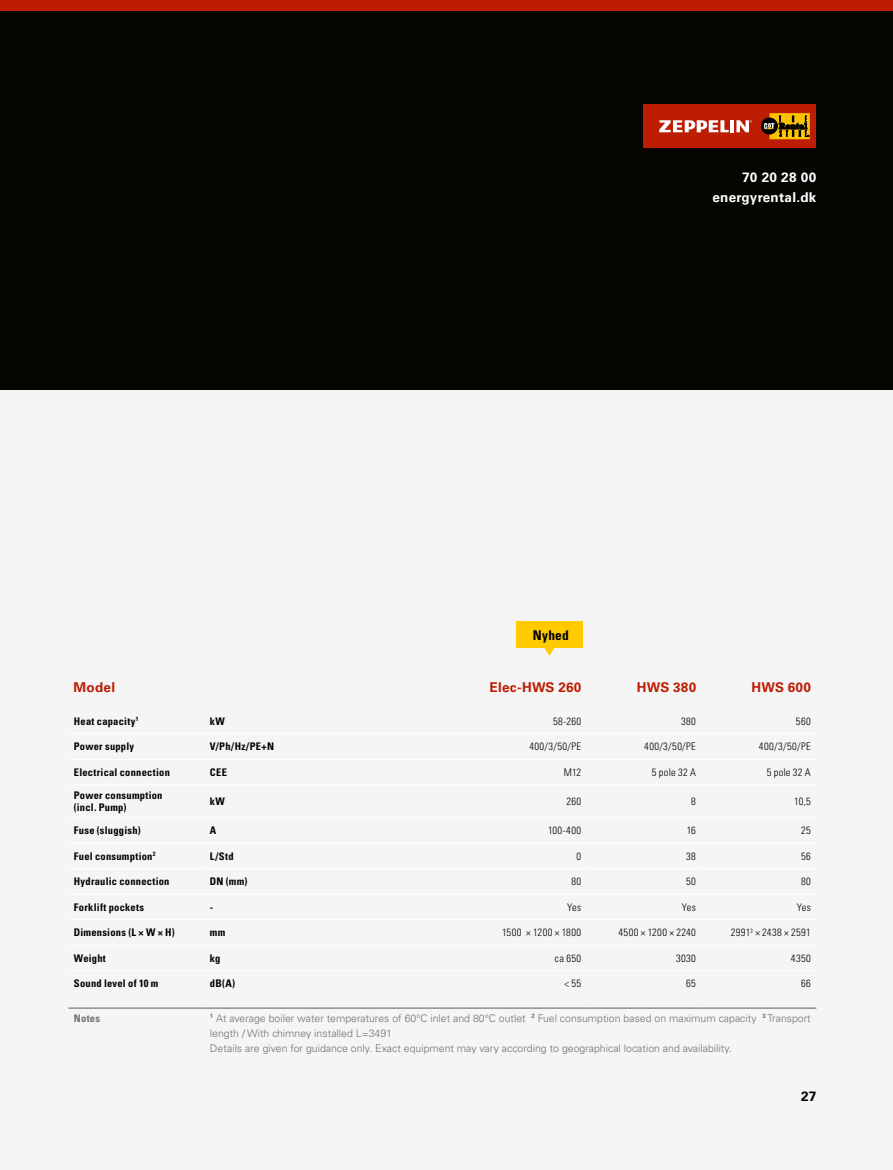
<style>
.page{position:relative;width:893px;height:1170px;background:#fff}
.page>*{position:absolute;margin:0;border:0;box-sizing:border-box;transform-origin:0 0}
.t1{font:700 13.5px "Univers LT Std";letter-spacing:.02em;color:#bc1d03}
.t2{font:700 13.5px/19.5px "Univers LT Std";letter-spacing:.02em;color:#fff;text-align:right}
.t3{font:700 condensed 13.5px "Univers LT Std";letter-spacing:.02em;color:#000}
.t4{font:700 13.5px "Univers LT Std";color:#000}
.t5{font:300 10.5px/15px "Univers LT Std";color:#6f7070}
.t6{font:700 condensed 10.5px/12.6px "Univers LT Std";letter-spacing:.02em;color:#000}
.t7{font:300 condensed 10.5px "Univers LT Std";letter-spacing:.04em;color:#000}
.t8{font:700 condensed 10.5px "Univers LT Std";letter-spacing:.03em;color:#6f7070}
</style>
<div class="page">
<div style="left:0;top:385px;width:893px;height:784px;background:#f5f5f5"></div>
<div style="left:0;top:11px;width:893px;height:379px;background:#050400"></div>
<div style="left:0;top:0;width:893px;height:11px;background:#bc1d03"></div>
<div style="left:643px;top:104px;width:173px;height:44px;background:#bc1d03"></div>
<svg style="left:736px;top:120px;width:16px;height:12px"></svg>
<hr style="left:730px;top:120px;width:4px;height:12px;background:#fff">
<svg style="left:659px;top:120px;width:70px;height:12px"></svg>
<svg style="left:761px;top:118px;width:16px;height:16px"></svg>
<div style="left:761px;top:118px;width:16px;height:16px;border:1px solid #000;border-radius:50%"></div>
<svg style="left:764px;top:113px;width:46px;height:26px"></svg>
<hr style="left:68px;top:733px;width:136px;height:1px;background:#fff">
<hr style="left:204px;top:733px;width:268px;height:1px;background:#fff">
<hr style="left:472px;top:733px;width:115px;height:1px;background:#fff">
<hr style="left:587px;top:733px;width:115px;height:1px;background:#fff">
<hr style="left:702px;top:733px;width:114px;height:1px;background:#fff">
<hr style="left:68px;top:758px;width:136px;height:2px;background:#fff">
<hr style="left:204px;top:758px;width:268px;height:2px;background:#fff">
<hr style="left:472px;top:758px;width:115px;height:2px;background:#fff">
<hr style="left:587px;top:758px;width:115px;height:2px;background:#fff">
<hr style="left:702px;top:758px;width:114px;height:2px;background:#fff">
<hr style="left:68px;top:784px;width:136px;height:1px;background:#fff">
<hr style="left:204px;top:784px;width:268px;height:1px;background:#fff">
<hr style="left:472px;top:784px;width:115px;height:1px;background:#fff">
<hr style="left:587px;top:784px;width:115px;height:1px;background:#fff">
<hr style="left:702px;top:784px;width:114px;height:1px;background:#fff">
<hr style="left:68px;top:817px;width:136px;height:1px;background:#fff">
<hr style="left:204px;top:817px;width:268px;height:1px;background:#fff">
<hr style="left:472px;top:817px;width:115px;height:1px;background:#fff">
<hr style="left:587px;top:817px;width:115px;height:1px;background:#fff">
<hr style="left:702px;top:817px;width:114px;height:1px;background:#fff">
<hr style="left:68px;top:842px;width:136px;height:1px;background:#fff">
<hr style="left:204px;top:842px;width:268px;height:1px;background:#fff">
<hr style="left:472px;top:842px;width:115px;height:1px;background:#fff">
<hr style="left:587px;top:842px;width:115px;height:1px;background:#fff">
<hr style="left:702px;top:842px;width:114px;height:1px;background:#fff">
<hr style="left:68px;top:868px;width:136px;height:1px;background:#fff">
<hr style="left:204px;top:868px;width:268px;height:1px;background:#fff">
<hr style="left:472px;top:868px;width:115px;height:1px;background:#fff">
<hr style="left:587px;top:868px;width:115px;height:1px;background:#fff">
<hr style="left:702px;top:868px;width:114px;height:1px;background:#fff">
<hr style="left:68px;top:893px;width:136px;height:1px;background:#fff">
<hr style="left:204px;top:893px;width:268px;height:1px;background:#fff">
<hr style="left:472px;top:893px;width:115px;height:1px;background:#fff">
<hr style="left:587px;top:893px;width:115px;height:1px;background:#fff">
<hr style="left:702px;top:893px;width:114px;height:1px;background:#fff">
<hr style="left:68px;top:919px;width:136px;height:1px;background:#fff">
<hr style="left:204px;top:919px;width:268px;height:1px;background:#fff">
<hr style="left:472px;top:919px;width:115px;height:1px;background:#fff">
<hr style="left:587px;top:919px;width:115px;height:1px;background:#fff">
<hr style="left:702px;top:919px;width:114px;height:1px;background:#fff">
<hr style="left:68px;top:944px;width:136px;height:1px;background:#fff">
<hr style="left:204px;top:944px;width:268px;height:1px;background:#fff">
<hr style="left:472px;top:944px;width:115px;height:1px;background:#fff">
<hr style="left:587px;top:944px;width:115px;height:1px;background:#fff">
<hr style="left:702px;top:944px;width:114px;height:1px;background:#fff">
<hr style="left:68px;top:970px;width:136px;height:1px;background:#fff">
<hr style="left:204px;top:970px;width:268px;height:1px;background:#fff">
<hr style="left:472px;top:970px;width:115px;height:1px;background:#fff">
<hr style="left:587px;top:970px;width:115px;height:1px;background:#fff">
<hr style="left:702px;top:970px;width:114px;height:1px;background:#fff">
<hr style="left:68px;top:1007px;width:136px;height:1px;background:#6f7070">
<hr style="left:204px;top:1007px;width:268px;height:1px;background:#6f7070">
<hr style="left:587px;top:1007px;width:115px;height:1px;background:#6f7070">
<hr style="left:702px;top:1007px;width:114px;height:1px;background:#6f7070">
<hr style="left:472px;top:1007px;width:115px;height:1px;background:#6f7070">
<div style="left:516px;top:621px;width:67px;height:27px;background:#ffca00"></div>
<svg style="left:544px;top:648px;width:11px;height:8px"></svg>
<p class="t2" style="left:712px;top:168px;width:106px">70 20 28 00 energyrental.dk</p>
<p class="t3" style="left:533px;top:626px;width:38px">Nyhed</p>
<p class="t1" style="left:74px;top:679px;width:43px">Model</p>
<p class="t1" style="left:490px;top:679px;width:93px">Elec-HWS 260</p>
<p class="t1" style="left:637px;top:679px;width:61px">HWS 380</p>
<p class="t1" style="left:752px;top:679px;width:61px">HWS 600</p>
<p class="t6" style="left:74px;top:714px;width:66px">Heat capacity<sup>1</sup></p>
<p class="t6" style="left:210px;top:714px;width:16px">kW</p>
<p class="t7" style="left:553px;top:714px;width:29px">58-260</p>
<p class="t7" style="left:681px;top:714px;width:16px">380</p>
<p class="t7" style="left:796px;top:714px;width:16px">560</p>
<p class="t6" style="left:74px;top:740px;width:62px">Power supply</p>
<p class="t6" style="left:210px;top:740px;width:66px">V/Ph/Hz/PE+N</p>
<p class="t7" style="left:529px;top:740px;width:53px">400/3/50/PE</p>
<p class="t7" style="left:644px;top:740px;width:53px">400/3/50/PE</p>
<p class="t7" style="left:759px;top:740px;width:53px">400/3/50/PE</p>
<p class="t6" style="left:74px;top:765px;width:98px">Electrical connection</p>
<p class="t6" style="left:210px;top:765px;width:19px">CEE</p>
<p class="t7" style="left:564px;top:766px;width:19px">M12</p>
<p class="t7" style="left:652px;top:766px;width:46px">5 pole 32 A</p>
<p class="t7" style="left:767px;top:766px;width:46px">5 pole 32 A</p>
<p class="t6" style="left:74px;top:788px;width:90px">Power consumption (incl. Pump)</p>
<p class="t6" style="left:210px;top:794px;width:16px">kW</p>
<p class="t7" style="left:566px;top:795px;width:16px">260</p>
<p class="t7" style="left:691px;top:795px;width:6px">8</p>
<p class="t7" style="left:794px;top:795px;width:18px">10,5</p>
<p class="t6" style="left:74px;top:824px;width:68px">Fuse (sluggish)</p>
<p class="t6" style="left:210px;top:824px;width:8px">A</p>
<p class="t7" style="left:548px;top:824px;width:35px">100-400</p>
<p class="t7" style="left:687px;top:824px;width:11px">16</p>
<p class="t7" style="left:801px;top:824px;width:11px">25</p>
<p class="t6" style="left:74px;top:849px;width:83px">Fuel consumption<sup>2</sup></p>
<p class="t6" style="left:210px;top:849px;width:25px">L/Std</p>
<p class="t7" style="left:576px;top:849px;width:6px">0</p>
<p class="t7" style="left:686px;top:849px;width:11px">38</p>
<p class="t7" style="left:801px;top:849px;width:11px">56</p>
<p class="t6" style="left:74px;top:875px;width:97px">Hydraulic connection</p>
<p class="t6" style="left:210px;top:875px;width:39px">DN (mm)</p>
<p class="t7" style="left:571px;top:875px;width:11px">80</p>
<p class="t7" style="left:686px;top:875px;width:11px">50</p>
<p class="t7" style="left:801px;top:875px;width:11px">80</p>
<p class="t6" style="left:74px;top:900px;width:72px">Forklift pockets</p>
<p class="t6" style="left:210px;top:900px;width:5px">-</p>
<p class="t7" style="left:567px;top:900px;width:15px">Yes</p>
<p class="t7" style="left:682px;top:900px;width:15px">Yes</p>
<p class="t7" style="left:797px;top:900px;width:15px">Yes</p>
<p class="t6" style="left:74px;top:926px;width:102px">Dimensions (L × W × H)</p>
<p class="t6" style="left:210px;top:926px;width:17px">mm</p>
<p class="t7" style="left:502px;top:926px;width:80px">1500 × 1200 × 1800</p>
<p class="t7" style="left:618px;top:926px;width:79px">4500 × 1200 × 2240</p>
<p class="t7" style="left:731px;top:926px;width:81px">2991<sup>3</sup> × 2438 × 2591</p>
<p class="t6" style="left:74px;top:951px;width:34px">Weight</p>
<p class="t6" style="left:210px;top:951px;width:12px">kg</p>
<p class="t7" style="left:555px;top:951px;width:28px">ca 650</p>
<p class="t7" style="left:676px;top:951px;width:21px">3030</p>
<p class="t7" style="left:791px;top:951px;width:21px">4350</p>
<p class="t6" style="left:74px;top:976px;width:86px">Sound level of 10 m</p>
<p class="t6" style="left:210px;top:976px;width:27px">dB(A)</p>
<p class="t7" style="left:564px;top:976px;width:18px">&lt; 55</p>
<p class="t7" style="left:686px;top:976px;width:11px">65</p>
<p class="t7" style="left:801px;top:976px;width:11px">66</p>
<p class="t8" style="left:74px;top:1011px;width:28px">Notes</p>
<p class="t5" style="left:210px;top:1010px;width:602px"><sup>1</sup> At average boiler water temperatures of 60°C inlet and 80°C outlet <sup>2</sup> Fuel consumption based on maximum capacity <sup>3</sup> Transport length / With chimney installed L=3491<br>Details are given for guidance only. Exact equipment may vary according to geographical location and availability.</p>
<p class="t4" style="left:801px;top:1088px;width:17px">27</p>
</div>
